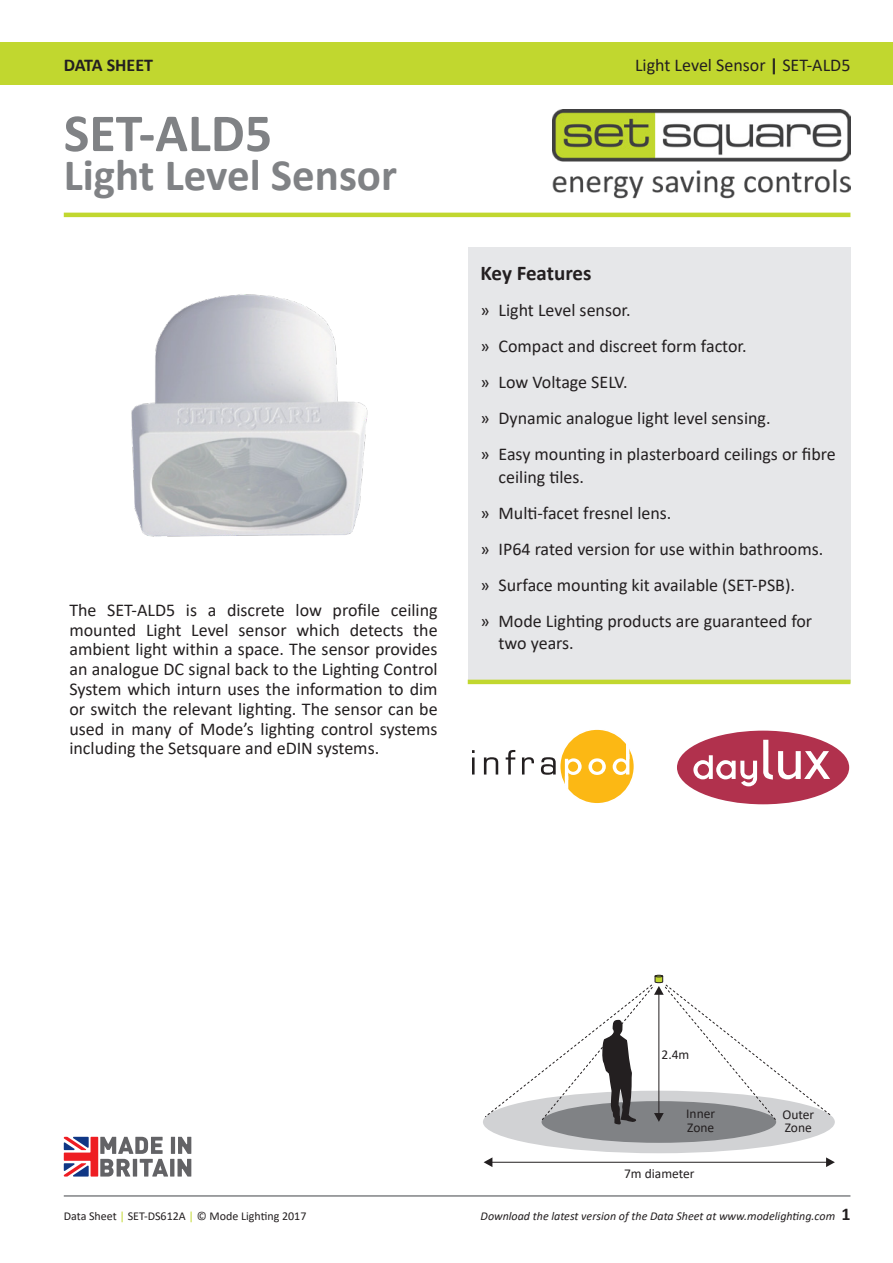
<style>
.page{position:relative;width:893px;height:1263px;background:#fff}
.page>*{position:absolute;margin:0;border:0;box-sizing:border-box;transform-origin:0 0}
.t1{font:700 54px "Calibri";color:#808285}
.t2{font:700 45px "Calibri";color:#808285}
.Eco{font:700 21px "Calibri";letter-spacing:-.01em;color:#231f20}
.t3{font:18px/19.8px "Calibri";color:#231f20}
.t4{font:700 18px "Calibri";color:#231f20}
.Eco_List{font:13.5px "Calibri";color:#231f20}
.t5{font:italic 12px "Calibri";color:#231f20}
.t6{font:12px "Calibri";color:#231f20}
.s1{font-weight:700}
.s2{color:#c1d72f}
.s3{font-weight:700;font-style:normal;font-size:18px}
</style>
<div class="page">
<div style="left:0;top:43px;width:893px;height:42px;background:#c1d72f"></div>
<hr style="left:64px;top:213px;width:786px;height:4px;background:#c1d72f">
<hr style="left:64px;top:1195px;width:786px;height:2px;background:#808285">
<img style="left:553px;top:109px;width:298px;height:90px">
<div style="left:468px;top:247px;width:382px;height:435px;background:#e6e7e9"></div>
<hr style="left:468px;top:680px;width:382px;height:4px;background:#c1d72f">
<img style="left:131px;top:294px;width:237px;height:243px">
<div style="left:677px;top:731px;width:172px;height:73px;background:#b1314d;border-radius:50%"></div>
<svg style="left:763px;top:740px;width:67px;height:39px"></svg>
<svg style="left:693px;top:755px;width:64px;height:31px"></svg>
<div style="left:483px;top:1091px;width:352px;height:62px;background:#d1d2d4;border-radius:50%"></div>
<svg style="left:484px;top:1073px;width:347px;height:45px"></svg>
<div style="left:542px;top:1101px;width:234px;height:42px;background:#808285;border-radius:50%"></div>
<svg style="left:541px;top:975px;width:236px;height:149px"></svg>
<hr style="left:491px;top:1162px;width:336px;height:1px;background:#231f20">
<svg style="left:826px;top:1157px;width:9px;height:10px"></svg>
<svg style="left:484px;top:1157px;width:8px;height:10px"></svg>
<div style="left:560px;top:729px;width:74px;height:75px;background:#fcb814;border-radius:50%"></div>
<div style="left:559px;top:728px;width:76px;height:77px;border:2px solid #fff;border-radius:50%"></div>
<hr style="left:472px;top:757px;width:3px;height:17px;background:#231f20">
<svg style="left:484px;top:757px;width:14px;height:17px"></svg>
<svg style="left:506px;top:750px;width:9px;height:24px"></svg>
<svg style="left:522px;top:757px;width:12px;height:17px"></svg>
<svg style="left:541px;top:757px;width:15px;height:18px"></svg>
<svg style="left:588px;top:758px;width:18px;height:17px"></svg>
<svg style="left:565px;top:758px;width:17px;height:32px"></svg>
<svg style="left:613px;top:743px;width:16px;height:32px"></svg>
<hr style="left:171px;top:1137px;width:4px;height:17px;background:#636366">
<svg style="left:64px;top:1137px;width:104px;height:39px"></svg>
<svg style="left:170px;top:1159px;width:4px;height:17px"></svg>
<svg style="left:178px;top:1137px;width:13px;height:39px"></svg>
<p class="t4" style="left:64px;top:52px;width:91px">DATA SHEET</p>
<h1 class="t1" style="left:64px;top:95px;width:210px">SET-ALD5</h1>
<h2 class="t2" style="left:64px;top:143px;width:335px">Light Level Sensor</h2>
<p class="t3" style="left:69px;top:599px;width:370px;text-align:justify">The SET-ALD5 is a discrete low profile ceiling mounted Light Level sensor which detects the ambient light within a space. The sensor provides an analogue DC signal back to the Lighting Control System which inturn uses the information to dim or switch the relevant lighting. The sensor can be used in many of Mode’s lighting control systems including the Setsquare and eDIN systems.</p>
<p class="t3" style="left:635px;top:54px;width:217px">Light Level Sensor <span class="s1">|</span> SET-ALD5</p>
<p class="Eco" style="left:480px;top:258px;width:112px">Key Features</p>
<p class="t3" style="left:480px;top:300px;width:152px">» Light Level sensor.</p>
<p class="t3" style="left:480px;top:336px;width:268px">» Compact and discreet form factor.</p>
<p class="t3" style="left:480px;top:372px;width:149px">» Low Voltage SELV.</p>
<p class="t3" style="left:480px;top:408px;width:292px">» Dynamic analogue light level sensing.</p>
<p class="t3" style="left:498px;top:442px;width:339px;line-height:22.5px;text-indent:-18px">» Easy mounting in plasterboard ceilings or fibre ceiling tiles.</p>
<p class="t3" style="left:480px;top:502px;width:192px">» Multi-facet fresnel lens.</p>
<p class="t3" style="left:480px;top:538px;width:344px">» IP64 rated version for use within bathrooms.</p>
<p class="t3" style="left:480px;top:574px;width:316px">» Surface mounting kit available (SET-PSB).</p>
<p class="t3" style="left:498px;top:609px;width:315px;line-height:22.5px;text-indent:-18px">» Mode Lighting products are guaranteed for two years.</p>
<p class="t6" style="left:64px;top:1208px;width:244px">Data Sheet <span class="s2">|</span> SET-DS612A <span class="s2">|</span> © Mode Lighting 2017</p>
<p class="Eco_List" style="left:662px;top:1045px;width:29px">2.4m</p>
<p class="Eco_List" style="left:686px;top:1104px;width:31px">Inner</p>
<p class="Eco_List" style="left:687px;top:1118px;width:29px">Zone</p>
<p class="Eco_List" style="left:624px;top:1164px;width:72px">7m diameter</p>
<p class="Eco_List" style="left:782px;top:1105px;width:33px">Outer</p>
<p class="Eco_List" style="left:785px;top:1118px;width:29px">Zone</p>
<p class="t5" style="left:481px;top:1208px;width:371px">Download the latest version of the Data Sheet at www.modelighting.com <span class="s3">1</span></p>
</div>
